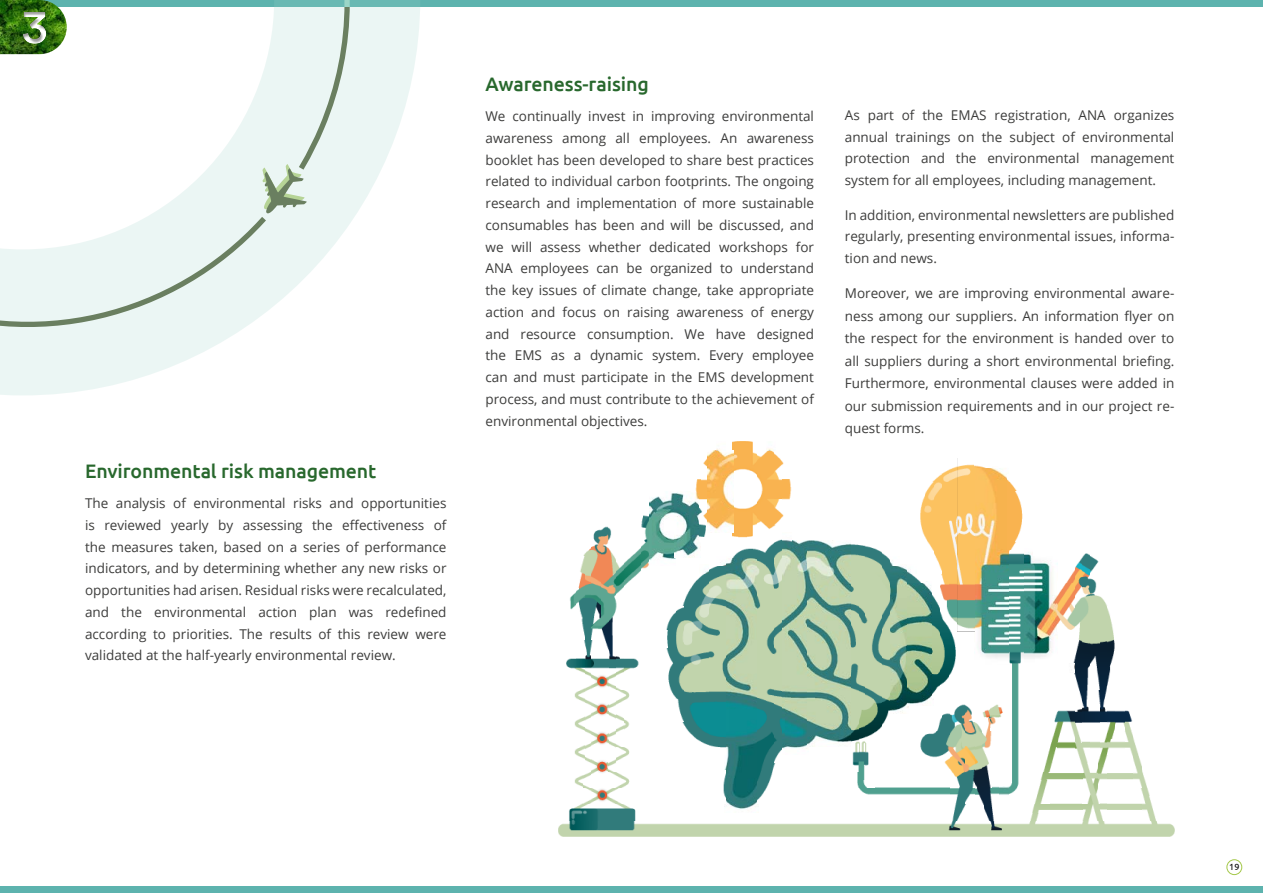
<style>
.page{position:relative;width:1263px;height:893px;background:#fff}
.page>*{position:absolute;margin:0;border:0;box-sizing:border-box;transform-origin:0 0}
.t1{font:500 19.5px "Ubuntu";letter-spacing:-.005em;color:#28682d}
.t2{font:13.5px/21.8px "Open Sans";color:#3c3c3b;text-align:justify}
.t3{font:9px "Ubuntu";color:#000}
</style>
<div class="page">
<div style="left:0;top:886px;width:1263px;height:7px;background:#5db3ae"></div>
<div style="left:0;top:0;width:1263px;height:6px;background:#5db3ae"></div>
<svg style="left:0;top:0;width:420px;height:395px"></svg>
<svg style="left:0;top:0;width:390px;height:353px"></svg>
<svg style="left:262px;top:164px;width:45px;height:49px;background:#bbcbb8"></svg>
<div style="left:1226px;top:859px;width:16px;height:16px;border:1px solid #a4c84a;border-radius:50%"></div>
<img style="left:558px;top:820px;width:616px;height:17px">
<img style="left:1141px;top:795px;width:15px;height:25px">
<img style="left:1082px;top:803px;width:25px;height:17px">
<img style="left:1030px;top:812px;width:9px;height:8px">
<img style="left:983px;top:787px;width:16px;height:33px">
<img style="left:950px;top:705px;width:16px;height:115px">
<img style="left:569px;top:803px;width:67px;height:17px">
<img style="left:1032px;top:803px;width:51px;height:9px">
<img style="left:975px;top:722px;width:8px;height:82px">
<img style="left:725px;top:557px;width:33px;height:252px">
<img style="left:1082px;top:762px;width:17px;height:42px">
<img style="left:1032px;top:779px;width:17px;height:25px">
<img style="left:966px;top:705px;width:9px;height:96px">
<img style="left:758px;top:550px;width:8px;height:250px">
<img style="left:723px;top:777px;width:2px;height:20px">
<img style="left:583px;top:787px;width:42px;height:17px">
<img style="left:1141px;top:763px;width:8px;height:33px">
<img style="left:1007px;top:549px;width:17px;height:246px">
<svg style="left:999px;top:787px;width:9px;height:8px"></svg>
<img style="left:858px;top:787px;width:92px;height:8px">
<img style="left:766px;top:543px;width:9px;height:246px">
<img style="left:575px;top:775px;width:9px;height:21px">
<img style="left:1132px;top:737px;width:9px;height:48px">
<img style="left:1099px;top:596px;width:9px;height:185px">
<img style="left:982px;top:708px;width:9px;height:79px">
<img style="left:857px;top:779px;width:10px;height:8px">
<img style="left:609px;top:771px;width:21px;height:16px">
<img style="left:583px;top:546px;width:9px;height:241px">
<img style="left:1107px;top:770px;width:26px;height:9px">
<img style="left:1041px;top:771px;width:42px;height:8px">
<img style="left:857px;top:544px;width:9px;height:235px">
<img style="left:592px;top:759px;width:17px;height:15px">
<img style="left:1074px;top:558px;width:9px;height:213px">
<img style="left:1043px;top:746px;width:14px;height:25px">
<img style="left:941px;top:713px;width:9px;height:56px">
<img style="left:866px;top:546px;width:8px;height:220px">
<img style="left:850px;top:543px;width:8px;height:228px">
<img style="left:608px;top:549px;width:9px;height:222px">
<img style="left:1124px;top:710px;width:9px;height:53px">
<img style="left:1082px;top:737px;width:9px;height:26px">
<img style="left:925px;top:730px;width:16px;height:28px">
<img style="left:774px;top:539px;width:9px;height:224px">
<img style="left:616px;top:746px;width:14px;height:17px">
<img style="left:575px;top:746px;width:9px;height:17px">
<img style="left:1107px;top:738px;width:17px;height:17px">
<img style="left:1090px;top:737px;width:9px;height:18px">
<img style="left:1057px;top:710px;width:17px;height:39px">
<img style="left:920px;top:735px;width:5px;height:19px">
<img style="left:783px;top:540px;width:25px;height:209px">
<img style="left:709px;top:566px;width:16px;height:182px">
<img style="left:1050px;top:710px;width:8px;height:36px">
<img style="left:808px;top:540px;width:42px;height:205px">
<img style="left:692px;top:574px;width:17px;height:172px">
<img style="left:616px;top:713px;width:9px;height:33px">
<img style="left:592px;top:729px;width:17px;height:17px">
<img style="left:1107px;top:705px;width:8px;height:33px">
<img style="left:874px;top:548px;width:8px;height:185px">
<img style="left:683px;top:586px;width:9px;height:149px">
<img style="left:575px;top:713px;width:9px;height:25px">
<img style="left:1115px;top:710px;width:9px;height:15px">
<img style="left:1082px;top:705px;width:17px;height:25px">
<img style="left:991px;top:705px;width:8px;height:20px">
<img style="left:937px;top:718px;width:4px;height:12px">
<img style="left:882px;top:553px;width:9px;height:172px">
<img style="left:625px;top:720px;width:4px;height:9px">
<img style="left:999px;top:705px;width:9px;height:17px">
<img style="left:675px;top:606px;width:9px;height:116px">
<img style="left:592px;top:696px;width:17px;height:26px">
<img style="left:891px;top:566px;width:17px;height:147px">
<img style="left:1082px;top:553px;width:8px;height:152px">
<img style="left:907px;top:581px;width:25px;height:124px">
<img style="left:616px;top:689px;width:14px;height:16px">
<img style="left:575px;top:688px;width:9px;height:17px">
<img style="left:932px;top:584px;width:9px;height:111px">
<img style="left:666px;top:613px;width:9px;height:84px">
<img style="left:1107px;top:606px;width:8px;height:83px">
<img style="left:1090px;top:556px;width:9px;height:128px">
<img style="left:941px;top:469px;width:8px;height:216px">
<img style="left:616px;top:655px;width:9px;height:34px">
<img style="left:592px;top:656px;width:17px;height:33px">
<img style="left:949px;top:466px;width:9px;height:210px">
<img style="left:576px;top:655px;width:8px;height:26px">
<img style="left:625px;top:658px;width:14px;height:13px">
<img style="left:567px;top:658px;width:9px;height:11px">
<img style="left:1024px;top:557px;width:34px;height:101px">
<img style="left:974px;top:467px;width:34px;height:197px">
<img style="left:600px;top:526px;width:9px;height:130px">
<img style="left:666px;top:631px;width:1px;height:17px">
<img style="left:592px;top:529px;width:8px;height:104px">
<img style="left:576px;top:557px;width:8px;height:83px">
<img style="left:1057px;top:581px;width:17px;height:50px">
<div style="left:957px;top:458px;width:18px;height:173px;background:#000;opacity:.4"></div>
<img style="left:570px;top:592px;width:6px;height:18px">
<img style="left:616px;top:557px;width:9px;height:41px">
<img style="left:625px;top:555px;width:8px;height:31px">
<img style="left:1065px;top:571px;width:9px;height:11px">
<img style="left:907px;top:574px;width:18px;height:8px">
<img style="left:633px;top:547px;width:8px;height:31px">
<img style="left:932px;top:475px;width:9px;height:94px">
<svg style="left:907px;top:566px;width:4px;height:8px"></svg>
<svg style="left:704px;top:571px;width:5px;height:3px"></svg>
<img style="left:641px;top:501px;width:9px;height:68px">
<img style="left:650px;top:493px;width:25px;height:67px">
<svg style="left:1024px;top:552px;width:8px;height:5px"></svg>
<img style="left:925px;top:483px;width:8px;height:74px">
<img style="left:733px;top:548px;width:26px;height:9px">
<img style="left:675px;top:492px;width:25px;height:65px">
<img style="left:1007px;top:475px;width:9px;height:74px">
<img style="left:1016px;top:492px;width:7px;height:48px">
<img style="left:920px;top:496px;width:5px;height:41px">
<img style="left:733px;top:442px;width:25px;height:96px">
<img style="left:700px;top:454px;width:8px;height:83px">
<img style="left:608px;top:526px;width:4px;height:15px">
<img style="left:758px;top:451px;width:17px;height:78px">
<img style="left:708px;top:450px;width:26px;height:83px">
<img style="left:641px;top:516px;width:1px;height:17px">
<img style="left:774px;top:451px;width:9px;height:74px">
<img style="left:783px;top:479px;width:9px;height:21px">
<img style="left:695px;top:479px;width:5px;height:13px">
<img style="left:974px;top:458px;width:9px;height:9px">
<svg style="left:767px;top:448px;width:6px;height:3px"></svg>
<svg style="left:716px;top:449px;width:9px;height:2px"></svg>
<img style="left:0;top:0;width:67px;height:54px">
<div style="left:9px;top:1px;width:50px;height:44px;background:#000;opacity:.4"></div>
<h1 class="t1" style="left:85px;top:459px;width:293px">Environmental risk management</h1>
<p class="t2" style="left:85px;top:492px;width:363px">The analysis of environmental risks and opportunities is reviewed yearly by assessing the effectiveness of the measures taken, based on a series of performance indicators, and by determining whether any new risks or opportunities had arisen. Residual risks were recalculated, and the environmental action plan was redefined according to priorities. The results of this review were validated at the half-yearly environmental review.</p>
<h1 class="t1" style="left:485px;top:72px;width:165px">Awareness-raising</h1>
<p class="t2" style="left:485px;top:105px;width:330px">We continually invest in improving environmental awareness among all employees. An awareness booklet has been developed to share best practices related to individual carbon footprints. The ongoing research and implementation of more sustainable consumables has been and will be discussed, and we will assess whether dedicated workshops for ANA employees can be organized to understand the key issues of climate change, take appropriate action and focus on raising awareness of energy and resource consumption. We have designed the EMS as a dynamic system. Every employee can and must participate in the EMS development process, and must contribute to the achievement of environmental objectives.</p>
<p class="t2" style="left:845px;top:104px;width:331px">As part of the EMAS registration, ANA organizes annual trainings on the subject of environmental protection and the environmental management system for all employees, including management.</p>
<p class="t2" style="left:845px;top:203px;width:331px">In addition, environmental newsletters are published regularly, presenting environmental issues, informa&shy;tion and news.</p>
<p class="t2" style="left:845px;top:282px;width:331px;line-height:22.5px">Moreover, we are improving environmental aware&shy;ness among our suppliers. An information flyer on the respect for the environment is handed over to all suppliers during a short environmental briefing.<br>Furthermore, environmental clauses were added in our submission requirements and in our project re&shy;quest forms.</p>
<p class="t3" style="left:1229px;top:862px;width:12px">19</p>
</div>
